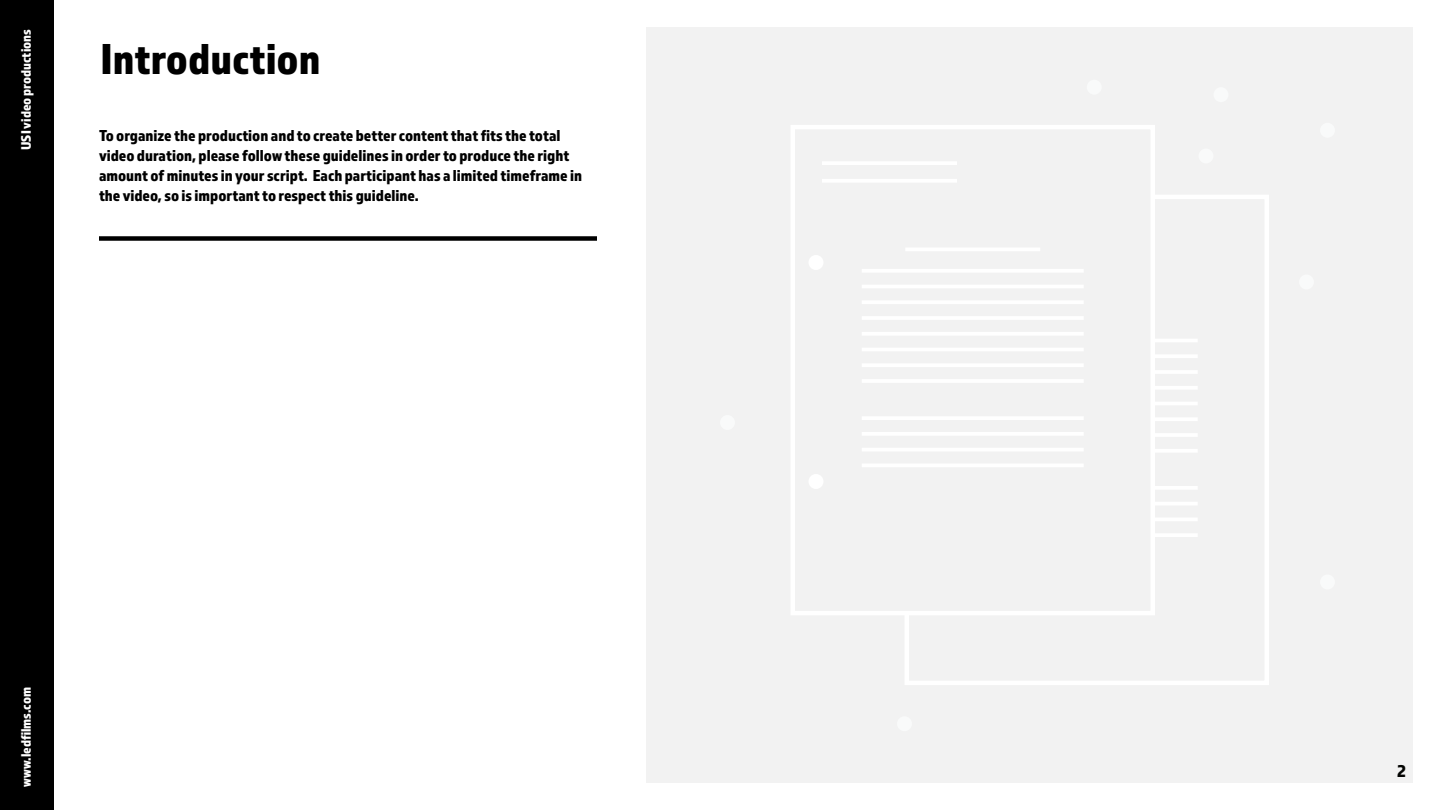
<style>
.page{position:relative;width:1440px;height:810px;background:#fff}
.page>*{position:absolute;margin:0;border:0;box-sizing:border-box;transform-origin:0 0}
.t1{font:45px "Almaq Refined";color:#000}
.t2{font:18px "Almaq Refined";color:#040503}
.t3{font:16.5px/19.8px "Almaq Refined";color:#000}
.t4{font:14.25px "Almaq Refined";color:#fff}
</style>
<div class="page">
<div style="left:99px;top:236px;width:498px;height:5px;background:#000"></div>
<div style="left:646px;top:27px;width:767px;height:756px;background:#f2f2f2"></div>
<div style="left:904px;top:195px;width:365px;height:490px;background:#f2f2f2;border:4px solid #fff"></div>
<hr style="left:976px;top:339px;width:222px;height:3px;background:#fff">
<hr style="left:976px;top:354px;width:222px;height:4px;background:#fff">
<hr style="left:976px;top:370px;width:222px;height:4px;background:#fff">
<hr style="left:976px;top:386px;width:222px;height:4px;background:#fff">
<hr style="left:976px;top:402px;width:222px;height:3px;background:#fff">
<hr style="left:976px;top:486px;width:222px;height:4px;background:#fff">
<hr style="left:976px;top:417px;width:222px;height:4px;background:#fff">
<hr style="left:976px;top:502px;width:222px;height:4px;background:#fff">
<hr style="left:976px;top:433px;width:222px;height:4px;background:#fff">
<hr style="left:976px;top:518px;width:222px;height:3px;background:#fff">
<hr style="left:976px;top:449px;width:222px;height:4px;background:#fff">
<hr style="left:976px;top:533px;width:222px;height:4px;background:#fff">
<div style="left:790px;top:125px;width:365px;height:490px;background:#f2f2f2;border:4px solid #fff"></div>
<hr style="left:822px;top:161px;width:135px;height:4px;background:#fff">
<hr style="left:905px;top:248px;width:135px;height:3px;background:#fff">
<hr style="left:822px;top:179px;width:135px;height:4px;background:#fff">
<hr style="left:862px;top:269px;width:222px;height:4px;background:#fff">
<hr style="left:862px;top:285px;width:222px;height:3px;background:#fff">
<hr style="left:862px;top:300px;width:222px;height:4px;background:#fff">
<hr style="left:862px;top:316px;width:222px;height:4px;background:#fff">
<hr style="left:862px;top:332px;width:222px;height:4px;background:#fff">
<hr style="left:862px;top:416px;width:222px;height:4px;background:#fff">
<hr style="left:862px;top:348px;width:222px;height:3px;background:#fff">
<hr style="left:862px;top:432px;width:222px;height:4px;background:#fff">
<hr style="left:862px;top:363px;width:222px;height:4px;background:#fff">
<hr style="left:862px;top:448px;width:222px;height:4px;background:#fff">
<hr style="left:862px;top:379px;width:222px;height:4px;background:#fff">
<hr style="left:862px;top:464px;width:222px;height:3px;background:#fff">
<div style="left:1320px;top:123px;width:15px;height:15px;background:#f9fafa;border-radius:50%"></div>
<div style="left:1087px;top:80px;width:15px;height:15px;background:#f9fafa;border-radius:50%"></div>
<div style="left:1198px;top:148px;width:16px;height:16px;background:#f9fafa;border-radius:50%"></div>
<div style="left:1320px;top:574px;width:15px;height:16px;background:#f9fafa;border-radius:50%"></div>
<div style="left:897px;top:716px;width:15px;height:15px;background:#f9fafa;border-radius:50%"></div>
<div style="left:1214px;top:87px;width:14px;height:15px;background:#f9fafa;border-radius:50%"></div>
<div style="left:808px;top:255px;width:16px;height:15px;background:#fff;border-radius:50%"></div>
<div style="left:808px;top:474px;width:16px;height:15px;background:#fff;border-radius:50%"></div>
<div style="left:1299px;top:274px;width:15px;height:16px;background:#f9fafa;border-radius:50%"></div>
<div style="left:720px;top:415px;width:15px;height:15px;background:#f9fafa;border-radius:50%"></div>
<div style="left:0;top:0;width:54px;height:810px;background:#000"></div>
<p class="t4" style="left:18px;top:150px;width:122px;rotate:-90deg">USI video productions</p>
<p class="t1" style="left:100px;top:32px;width:222px">Introduction</p>
<p class="t3" style="left:99px;top:125px;width:485px">To organize the production and to create better content that fits the total video duration, please follow these guidelines in order to produce the right amount of minutes in your script. Each participant has a limited timeframe in the video, so is important to respect this guideline.</p>
<p class="t4" style="left:18px;top:787px;width:101px;rotate:-90deg">www.ledfilms.com</p>
<p class="t2" style="left:1397px;top:760px;width:10px">2</p>
</div>
